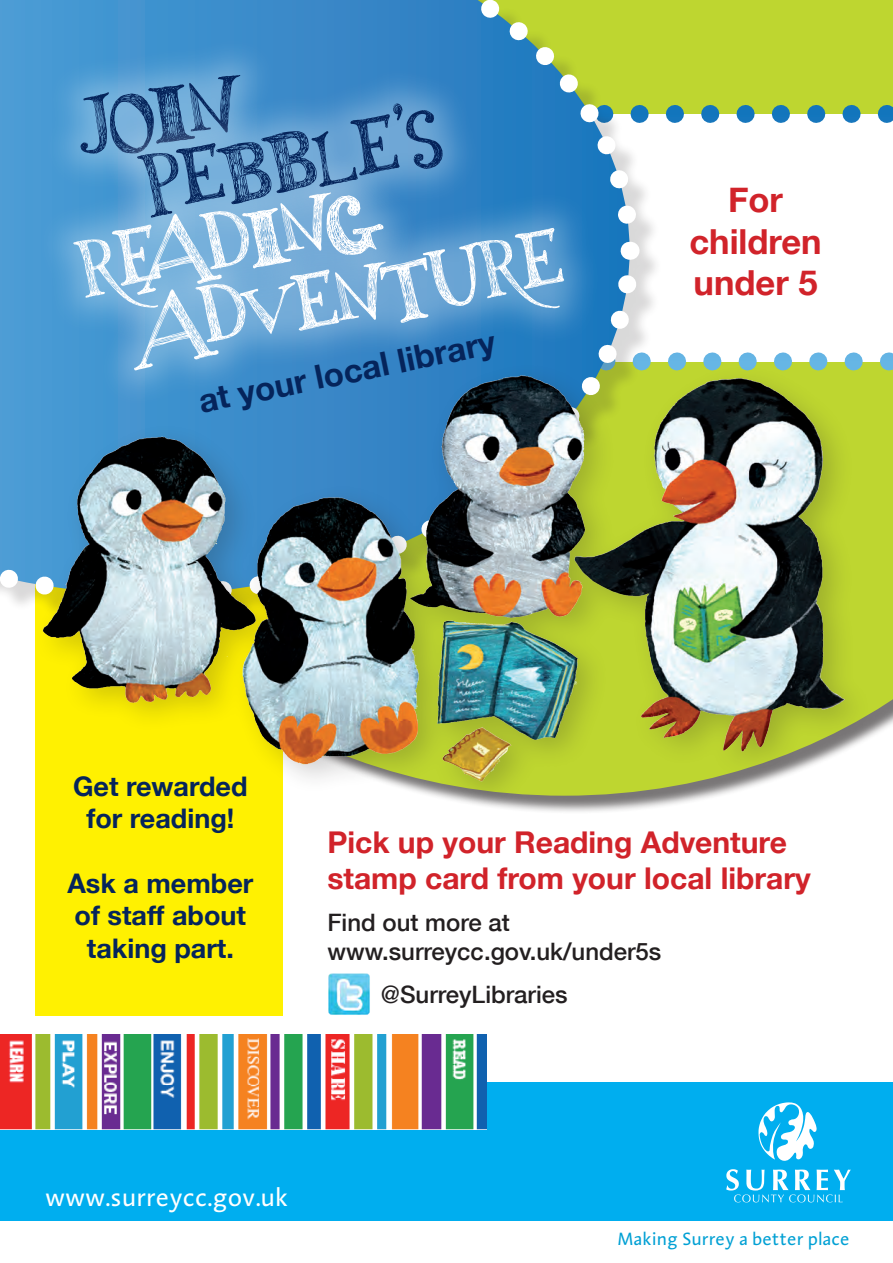
<style>
.page{position:relative;width:893px;height:1263px;background:#fff}
.page>*{position:absolute;margin:0;border:0;box-sizing:border-box;transform-origin:0 0}
.t1{font:700 34.5px "Helvetica Neue";color:#d1232a}
.t2{font:700 33px "Helvetica Neue";color:#05245b}
.t3{font:700 30px/36px "Helvetica Neue";color:#d1232a}
.t4{font:700 27px "Helvetica Neue";color:#05245b}
.t5{font:25.8px "Linotype Aroma";color:#fff}
.t6{font:500 24px "Helvetica Neue";color:#231f20}
.t7{font:18.3px "Linotype Aroma";color:#00a0d4}
</style>
<div class="page">
<div style="left:0;top:1082px;width:893px;height:138px;background:#00aeef"></div>
<div style="left:35px;top:488px;width:248px;height:528px;background:#fff101"></div>
<img style="left:0;top:1034px;width:487px;height:95px">
<svg style="left:726px;top:1169px;width:125px;height:33px"></svg>
<svg style="left:758px;top:1102px;width:59px;height:59px"></svg>
<img style="left:328px;top:973px;width:42px;height:42px">
<div style="left:31px;top:362px;width:843px;height:449px;background:#231f20;opacity:.21"></div>
<img style="left:0;top:370px;width:893px;height:421px">
<div style="left:95px;top:189px;width:507px;height:220px;background:#fff;opacity:.3"></div>
<svg style="left:0;top:0;width:893px;height:370px"></svg>
<p class="t2" style="left:194px;top:377px;width:303px;rotate:-12deg">at your local library</p>
<p class="t1" style="left:728px;top:173px;width:56px">For</p>
<p class="t1" style="left:689px;top:214px;width:134px">children</p>
<p class="t1" style="left:693px;top:256px;width:125px">under 5</p>
<p class="t4" style="left:73px;top:765px;width:176px">Get rewarded</p>
<p class="t4" style="left:86px;top:797px;width:149px">for reading!</p>
<p class="t4" style="left:67px;top:862px;width:187px">Ask a member</p>
<p class="t4" style="left:75px;top:894px;width:173px">of staff about</p>
<p class="t4" style="left:87px;top:927px;width:148px">taking part.</p>
<p class="t3" style="left:327px;top:825px;width:485px">Pick up your Reading Adventure stamp card from your local library</p>
<p class="t6" style="left:327px;top:903px;width:184px">Find out more at</p>
<p class="t6" style="left:327px;top:932px;width:335px">www.surreycc.gov.uk/under5s</p>
<p class="t6" style="left:381px;top:975px;width:188px">@SurreyLibraries</p>
<p class="t5" style="left:45px;top:1181px;width:245px">www.surreycc.gov.uk</p>
<p class="t7" style="left:618px;top:1227px;width:234px">Making Surrey a better place</p>
</div>
